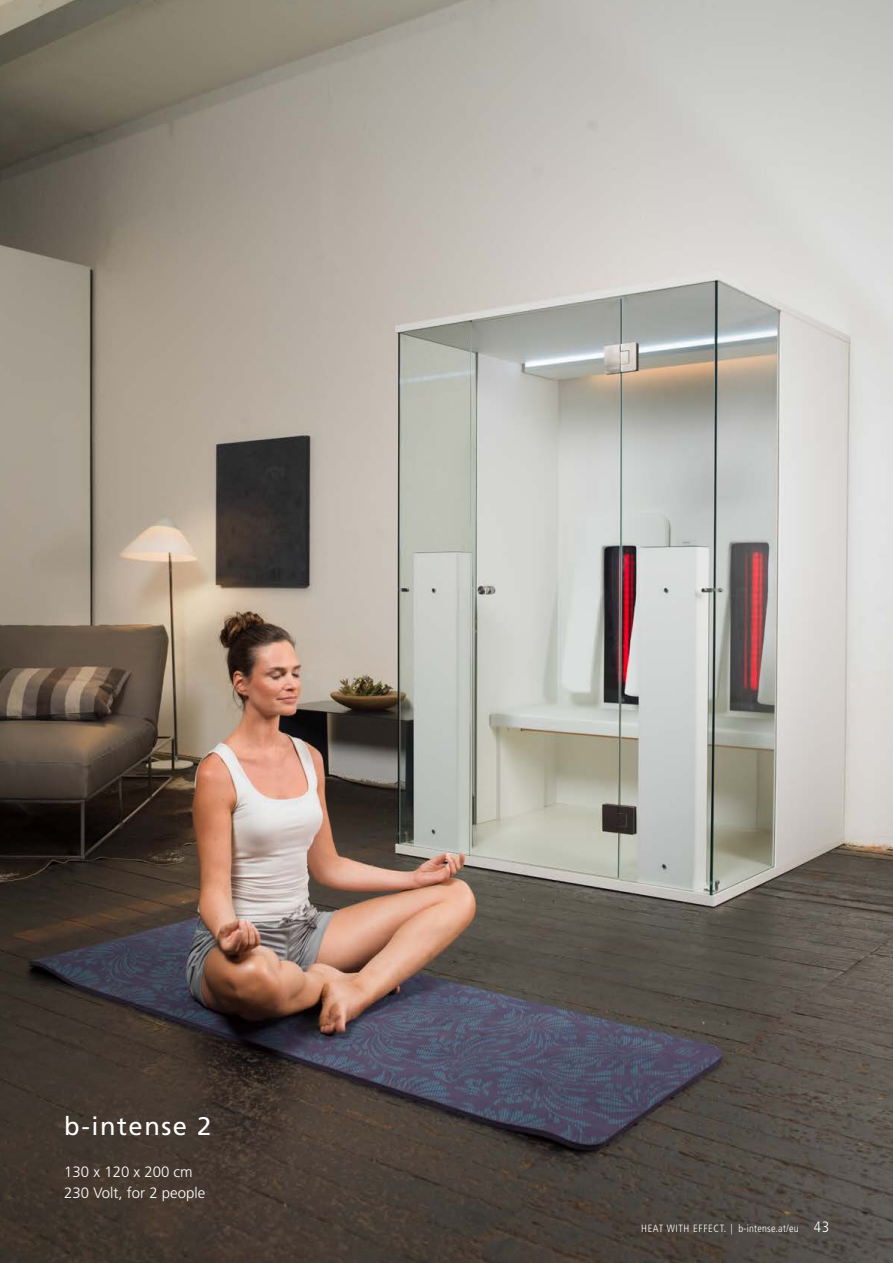
<style>
.page{position:relative;width:893px;height:1263px;background:#fff}
.page>*{position:absolute;margin:0;border:0;box-sizing:border-box;transform-origin:0 0}
.t1{font:25.5px "Frutiger";letter-spacing:.06em;color:#fff}
.t2{font:300 15px/21px "Frutiger";color:#fff}
.t3{font:300 condensed 10.5px "Frutiger";letter-spacing:.06em;color:#fff}
.s1{font-size:15px}
</style>
<div class="page">
<img style="left:0;top:0;width:893px;height:1263px">
<h1 class="t1" style="left:64px;top:1111px;width:149px">b-intense 2</h1>
<h2 class="t2" style="left:64px;top:1161px;width:142px">130 x 120 x 200 cm<br>230 Volt, for 2 people</h2>
<p class="t3" style="left:641px;top:1222px;width:189px">HEAT WITH EFFECT. | b-intense.at/eu <span class="s1">43</span></p>
</div>
